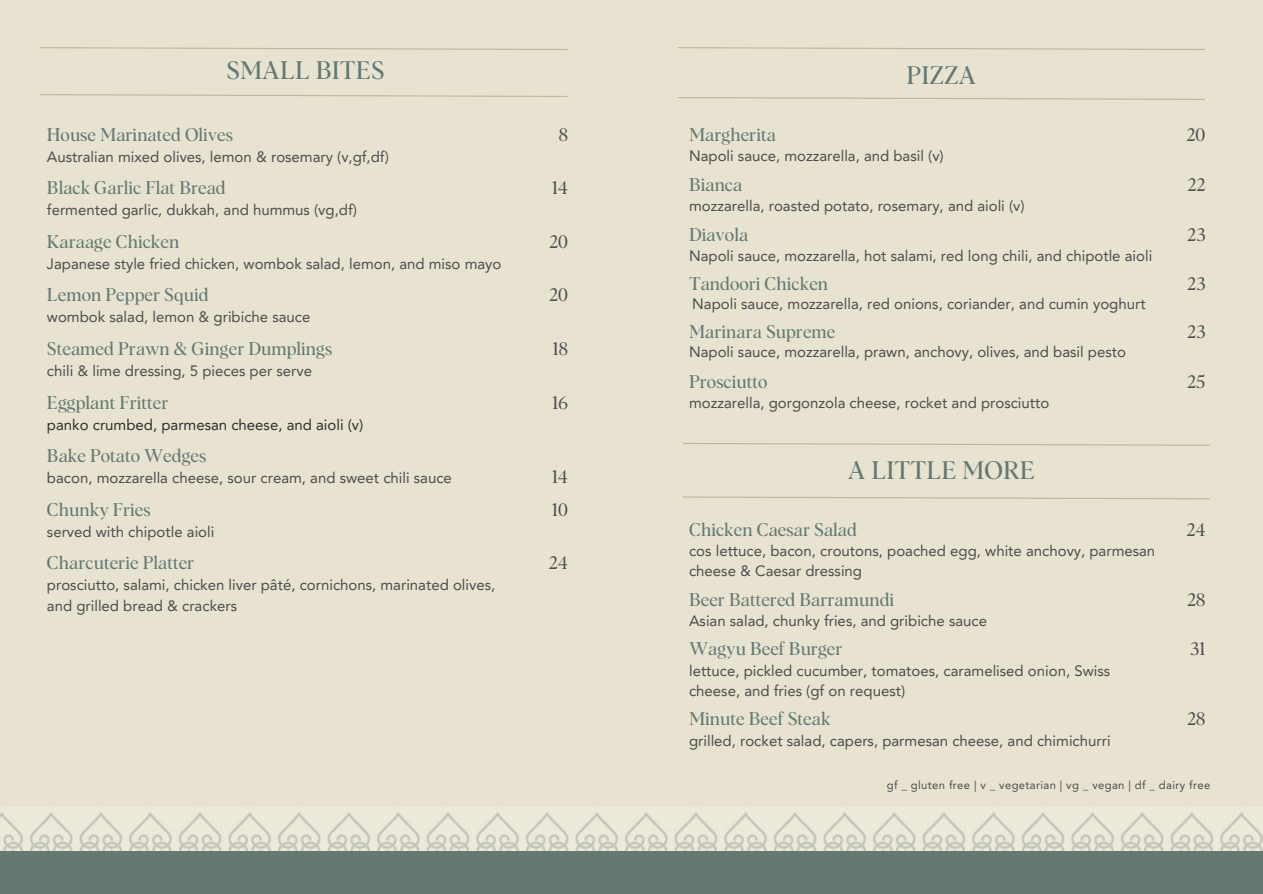
<style>
.page{position:relative;width:1263px;height:894px;background:#fff}
.page>*{position:absolute;margin:0;border:0;box-sizing:border-box;transform-origin:0 0}
.t1{font:24.75px "Albra";color:#647874}
.t2{font:18px "Albra";color:#647874}
.t3{font:18px "Albra";color:#4b4c4d}
.t4{font:15px/20.2px "Avenir LT Pro";color:#4b4c4d}
.t5{font:15px "Avenir LT Pro";color:#2d2d2d}
.t6{font:11.25px "Avenir LT Pro";letter-spacing:.03em;color:#4b4c4d}
</style>
<div class="page">
<div style="left:0;top:0;width:1263px;height:893px;background:#e7e3d0"></div>
<svg style="left:40px;top:47px;width:528px;height:3px"></svg>
<svg style="left:40px;top:94px;width:528px;height:3px"></svg>
<svg style="left:677px;top:47px;width:528px;height:3px"></svg>
<svg style="left:677px;top:97px;width:528px;height:3px"></svg>
<svg style="left:682px;top:443px;width:528px;height:3px"></svg>
<svg style="left:682px;top:496px;width:528px;height:4px"></svg>
<img style="left:0;top:807px;width:1262px;height:44px">
<div style="left:0;top:851px;width:1263px;height:42px;background:#647874"></div>
<p class="t1" style="left:226px;top:59px;width:160px">SMALL BITES</p>
<p class="t1" style="left:907px;top:64px;width:71px">PIZZA</p>
<p class="t2" style="left:47px;top:126px;width:188px">House Marinated Olives</p>
<p class="t3" style="left:559px;top:126px;width:11px">8</p>
<p class="t4" style="left:47px;top:147px;width:343px">Australian mixed olives, lemon &amp; rosemary (v,gf,df)</p>
<p class="t2" style="left:47px;top:180px;width:180px">Black Garlic Flat Bread</p>
<p class="t3" style="left:552px;top:180px;width:18px">14</p>
<p class="t4" style="left:47px;top:201px;width:311px">fermented garlic, dukkah, and hummus (vg,df)</p>
<p class="t2" style="left:47px;top:233px;width:134px">Karaage Chicken</p>
<p class="t3" style="left:549px;top:233px;width:20px">20</p>
<p class="t4" style="left:47px;top:254px;width:456px">Japanese style fried chicken, wombok salad, lemon, and miso mayo</p>
<p class="t2" style="left:47px;top:287px;width:163px">Lemon Pepper Squid</p>
<p class="t3" style="left:549px;top:287px;width:20px">20</p>
<p class="t4" style="left:47px;top:308px;width:265px">wombok salad, lemon &amp; gribiche sauce</p>
<p class="t2" style="left:47px;top:340px;width:287px">Steamed Prawn &amp; Ginger Dumplings</p>
<p class="t3" style="left:553px;top:340px;width:17px">18</p>
<p class="t4" style="left:47px;top:361px;width:267px">chili &amp; lime dressing, 5 pieces per serve</p>
<p class="t2" style="left:47px;top:394px;width:123px">Eggplant Fritter</p>
<p class="t3" style="left:552px;top:394px;width:17px">16</p>
<p class="t5" style="left:47px;top:418px;width:318px">panko crumbed, parmesan cheese, and aioli (v)</p>
<p class="t2" style="left:47px;top:448px;width:161px">Bake Potato Wedges</p>
<p class="t4" style="left:47px;top:469px;width:406px">bacon, mozzarella cheese, sour cream, and sweet chili sauce</p>
<p class="t3" style="left:552px;top:468px;width:18px">14</p>
<p class="t2" style="left:47px;top:501px;width:105px">Chunky Fries</p>
<p class="t3" style="left:552px;top:501px;width:17px">10</p>
<p class="t4" style="left:47px;top:522px;width:169px">served with chipotle aioli</p>
<p class="t2" style="left:47px;top:555px;width:149px">Charcuterie Platter</p>
<p class="t3" style="left:549px;top:555px;width:20px">24</p>
<p class="t4" style="left:47px;top:576px;width:450px">prosciutto, salami, chicken liver pâté, cornichons, marinated olives,</p>
<p class="t4" style="left:47px;top:596px;width:192px">and grilled bread &amp; crackers</p>
<p class="t2" style="left:689px;top:126px;width:88px">Margherita</p>
<p class="t4" style="left:689px;top:147px;width:256px">Napoli sauce, mozzarella, and basil (v)</p>
<p class="t2" style="left:689px;top:177px;width:55px">Bianca</p>
<p class="t4" style="left:689px;top:197px;width:337px">mozzarella, roasted potato, rosemary, and aioli (v)</p>
<p class="t2" style="left:689px;top:226px;width:61px">Diavola</p>
<p class="t4" style="left:689px;top:247px;width:465px">Napoli sauce, mozzarella, hot salami, red long chili, and chipotle aioli</p>
<p class="t2" style="left:689px;top:276px;width:141px">Tandoori Chicken</p>
<p class="t4" style="left:692px;top:294px;width:455px">Napoli sauce, mozzarella, red onions, coriander, and cumin yoghurt</p>
<p class="t2" style="left:689px;top:324px;width:148px">Marinara Supreme</p>
<p class="t4" style="left:689px;top:343px;width:438px">Napoli sauce, mozzarella, prawn, anchovy, olives, and basil pesto</p>
<p class="t2" style="left:689px;top:373px;width:80px">Prosciutto</p>
<p class="t4" style="left:689px;top:394px;width:362px">mozzarella, gorgonzola cheese, rocket and prosciutto</p>
<p class="t1" style="left:848px;top:460px;width:189px">A LITTLE MORE</p>
<p class="t2" style="left:689px;top:521px;width:169px">Chicken Caesar Salad</p>
<p class="t4" style="left:689px;top:542px;width:468px">cos lettuce, bacon, croutons, poached egg, white anchovy, parmesan cheese &amp; Caesar dressing</p>
<p class="t2" style="left:689px;top:591px;width:207px">Beer Battered Barramundi</p>
<p class="t4" style="left:689px;top:612px;width:299px">Asian salad, chunky fries, and gribiche sauce</p>
<p class="t2" style="left:689px;top:641px;width:155px">Wagyu Beef Burger</p>
<p class="t4" style="left:689px;top:661px;width:423px">lettuce, pickled cucumber, tomatoes, caramelised onion, Swiss cheese, and fries (gf on request)</p>
<p class="t2" style="left:689px;top:711px;width:143px">Minute Beef Steak</p>
<p class="t4" style="left:689px;top:731px;width:423px">grilled, rocket salad, capers, parmesan cheese, and chimichurri</p>
<p class="t3" style="left:1187px;top:126px;width:20px">20</p>
<p class="t3" style="left:1188px;top:177px;width:19px">22</p>
<p class="t3" style="left:1188px;top:226px;width:19px">23</p>
<p class="t3" style="left:1188px;top:276px;width:19px">23</p>
<p class="t3" style="left:1188px;top:324px;width:19px">23</p>
<p class="t3" style="left:1187px;top:373px;width:19px">25</p>
<p class="t3" style="left:1187px;top:521px;width:20px">24</p>
<p class="t3" style="left:1187px;top:591px;width:19px">28</p>
<p class="t3" style="left:1190px;top:641px;width:17px">31</p>
<p class="t3" style="left:1187px;top:711px;width:19px">28</p>
<p class="t6" style="left:887px;top:780px;width:325px">gf _ gluten free | v _ vegetarian | vg _ vegan | df _ dairy free</p>
</div>
